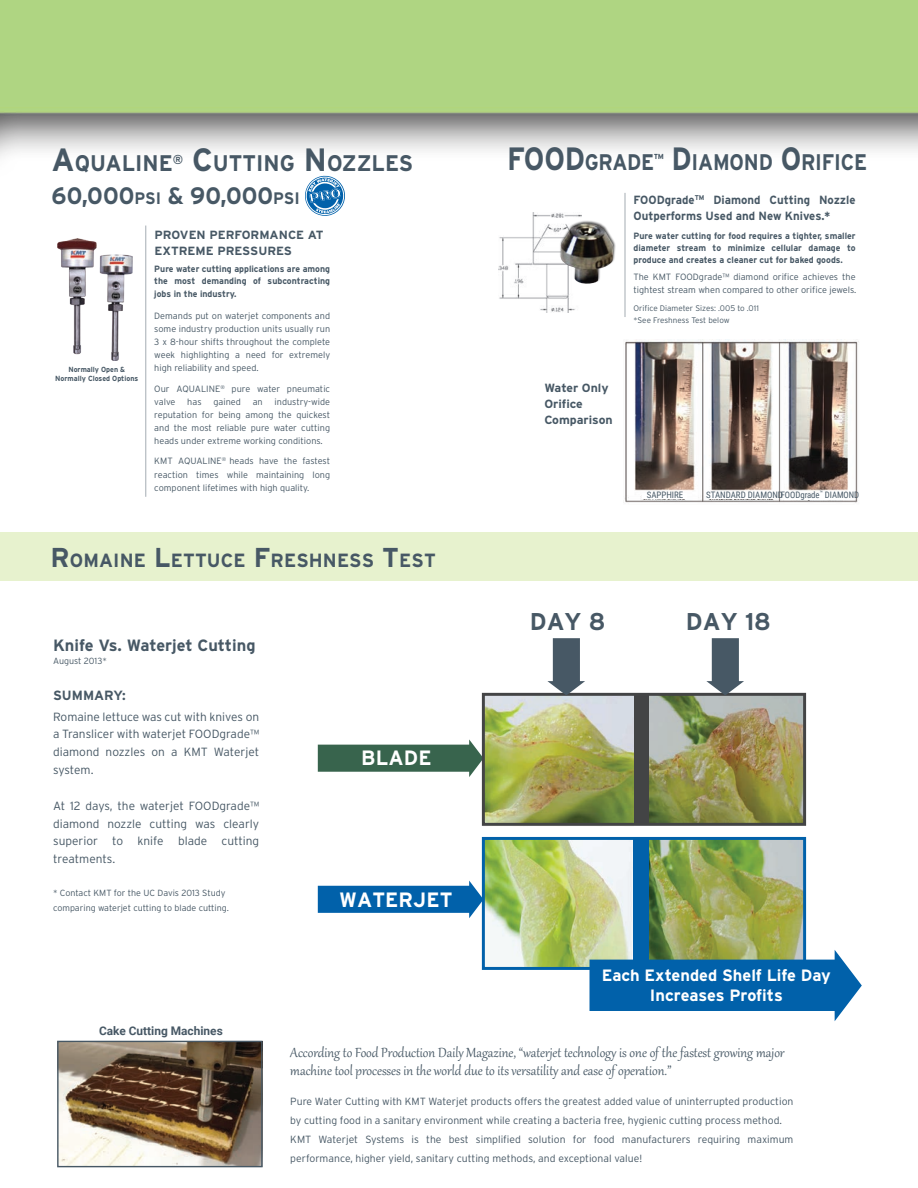
<style>
.page{position:relative;width:918px;height:1188px;background:#fff}
.page>*{position:absolute;margin:0;border:0;box-sizing:border-box;transform-origin:0 0}
.t1{font:700 24.3px "Interstate";color:#475865}
.t2{font:700 23.7px "Interstate";color:#475865;scale:.96 1}
.t3{font:700 22.5px "Interstate";color:#475865;scale:.89 1}
.t4{font:700 22.5px "Interstate";color:#475865;scale:.96 1}
.t5{font:700 20.7px "Interstate";color:#fff}
.t6{font:700 19.05px "Interstate";color:#475865}
.t7{font:16.35px/17.9px "Gabriola";color:#475865}
.t8{font:700 16.35px/19.4px "Interstate";color:#fff;text-align:center}
.t9{font:700 16.35px "Interstate";color:#475865}
.t10{font:700 13.35px "Interstate";color:#475865}
.t11{font:300 11.85px/17.9px "Interstate";color:#475865;text-align:justify}
.t12{font:700 11.85px/16.2px "Interstate";color:#475865}
.t13{font:700 11.85px/15.6px "Interstate";color:#475865;scale:.96 1}
.t14{font:700 11.85px "Roboto";color:#475865}
.t15{font:300 10.35px/19.4px "Interstate";color:#475865}
.t16{font:300 9.15px/13px "Interstate";color:#475865;text-align:justify}
.t17{font:700 9.15px/12.1px "Interstate";color:#475865;text-align:justify;scale:.96 1}
.t18{font:300 8.85px/14.9px "Interstate";color:#475865}
.t19{font:8.85px "Roboto Condensed";color:#475865}
.t20{font:300 8.1px/11.9px "Interstate";color:#475865}
.t21{font:700 7.5px/8.9px "Interstate";color:#475865;text-align:center;scale:.96 1}
.s1{font-size:32.25px}
.s2{font-size:16.65px}
.s3{font-size:27.3px}
</style>
<div class="page">
<img style="left:0;top:0;width:918px;height:1168px">
<img style="left:892px;top:282px;width:26px;height:715px">
<div style="left:483px;top:694px;width:322px;height:130px;background:#434445"></div>
<div style="left:0;top:532px;width:918px;height:49px;background:#e7f2ce"></div>
<hr style="left:145px;top:226px;width:1px;height:271px;background:#475865">
<img style="left:58px;top:238px;width:75px;height:122px">
<svg style="left:303px;top:174px;width:44px;height:43px"></svg>
<img style="left:498px;top:213px;width:83px;height:99px">
<img style="left:542px;top:206px;width:91px;height:92px">
<hr style="left:625px;top:193px;width:1px;height:124px;background:#475865">
<img style="left:483px;top:697px;width:151px;height:130px">
<img style="left:649px;top:697px;width:153px;height:125px">
<svg style="left:318px;top:739px;width:164px;height:38px"></svg>
<svg style="left:318px;top:881px;width:164px;height:37px"></svg>
<div style="left:482px;top:693px;width:324px;height:133px;border:3px solid #434445"></div>
<div style="left:483px;top:838px;width:322px;height:130px;background:#0161aa"></div>
<img style="left:486px;top:841px;width:146px;height:125px">
<img style="left:649px;top:841px;width:153px;height:109px">
<div style="left:482px;top:837px;width:324px;height:133px;border:3px solid #0161aa"></div>
<svg style="left:547px;top:638px;width:38px;height:57px"></svg>
<svg style="left:706px;top:638px;width:38px;height:57px"></svg>
<svg style="left:590px;top:950px;width:272px;height:71px"></svg>
<img style="left:59px;top:1043px;width:202px;height:122px">
<div style="left:57px;top:1041px;width:206px;height:126px;border:1px solid #475865"></div>
<img style="left:623px;top:340px;width:237px;height:164px">
<div style="left:642px;top:493px;width:44px;height:6px;background:#fff"></div>
<div style="left:708px;top:493px;width:66px;height:6px;background:#fff"></div>
<div style="left:785px;top:493px;width:66px;height:7px;background:#fff"></div>
<p class="t4" style="left:52px;top:151px;width:378px"><span class="s1">A</span>QUALINE<sup>®</sup> <span class="s1">C</span>UTTING <span class="s1">N</span>OZZLES</p>
<p class="t2" style="left:52px;top:182px;width:260px">60,000<span class="s2">PSI</span> &amp; 90,000<span class="s2">PSI</span></p>
<p class="t21" style="left:55px;top:365px;width:88px">Normally Open &amp;<br>Normally Closed Options</p>
<p class="t12" style="left:155px;top:226px;width:171px">PROVEN PERFORMANCE AT<br>EXTREME PRESSURES</p>
<p class="t17" style="left:154px;top:263px;width:185px">Pure water cutting applications are among the most demanding of subcontracting jobs in the industry.</p>
<p class="t16" style="left:154px;top:309px;width:177px">Demands put on waterjet components and some industry production units usually run 3 x 8-hour shifts throughout the complete week highlighting a need for extremely high reliability and speed.</p>
<p class="t16" style="left:154px;top:382px;width:177px">Our AQUALINE<sup>®</sup> pure water pneumatic valve</p>
<p class="t16" style="left:154px;top:395px;width:177px;text-indent:120px">industry-wide reputation for being among the quickest and the most reliable pure water cutting heads under extreme working conditions.</p>
<p class="t16" style="left:154px;top:455px;width:177px">KMT AQUALINE<sup>®</sup> heads have the fastest reaction times while maintaining long component lifetimes with high quality.</p>
<p class="t16" style="left:187px;top:395px;width:16px">has</p>
<p class="t16" style="left:213px;top:395px;width:29px">gained</p>
<p class="t16" style="left:253px;top:395px;width:12px">an</p>
<p class="t6" style="left:51px;top:549px;width:387px"><span class="s3">R</span>OMAINE <span class="s3">L</span>ETTUCE <span class="s3">F</span>RESHNESS <span class="s3">T</span>EST</p>
<p class="t9" style="left:53px;top:636px;width:204px">Knife Vs. Waterjet Cutting</p>
<p class="t18" style="left:53px;top:654px;width:55px">August 2013*</p>
<p class="t10" style="left:53px;top:688px;width:74px">SUMMARY:</p>
<p class="t11" style="left:53px;top:707px;width:208px">Romaine lettuce was cut with knives on a Translicer with waterjet FOODgrade™ diamond nozzles on a KMT Waterjet system.</p>
<p class="t11" style="left:53px;top:797px;width:208px">At 12 days, the waterjet FOODgrade™ diamond nozzle cutting was clearly superior to knife blade cutting treatments.</p>
<p class="t18" style="left:53px;top:885px;width:177px">* Contact KMT for the UC Davis 2013 Study comparing waterjet cutting to blade cutting.</p>
<p class="t14" style="left:99px;top:1022px;width:125px">Cake Cutting Machines</p>
<p class="t5" style="left:361px;top:747px;width:72px">BLADE</p>
<p class="t5" style="left:339px;top:888px;width:115px">WATERJET</p>
<p class="t3" style="left:507px;top:150px;width:406px"><span class="s1">FOOD</span>GRADE<sup>™</sup> <span class="s1">D</span>IAMOND <span class="s1">O</span>RIFICE</p>
<p class="t13" style="left:634px;top:192px;width:233px">FOODgrade<sup>TM</sup> Diamond Cutting Nozzle<br>Outperforms Used and New Knives.*</p>
<p class="t17" style="left:634px;top:230px;width:233px">Pure water cutting for food requires a tighter, smaller diameter stream to minimize cellular damage to produce and creates a cleaner cut for baked goods.</p>
<p class="t16" style="left:634px;top:270px;width:224px">The KMT FOODgrade™ diamond orifice achieves the tightest stream when compared to other orifice jewels.</p>
<p class="t20" style="left:634px;top:302px;width:127px">Orifice Diameter Sizes: .005 to .011 *See Freshness Test below</p>
<p class="t12" style="left:544px;top:379px;width:70px">Water Only<br>Orifice<br>Comparison</p>
<p class="t19" style="left:647px;top:489px;width:38px">SAPPHIRE</p>
<p class="t19" style="left:706px;top:489px;width:155px">STANDARD DIAMONDFOODgrade<sup>™</sup> DIAMOND</p>
<p class="t1" style="left:530px;top:608px;width:77px">DAY 8</p>
<p class="t1" style="left:686px;top:608px;width:87px">DAY 18</p>
<p class="t8" style="left:602px;top:966px;width:230px">Each Extended Shelf Life Day<br>Increases Profits</p>
<p class="t7" style="left:290px;top:1043px;width:496px">According to Food Production Daily Magazine, “waterjet technology is one of the fastest growing major machine tool processes in the world due to its versatility and ease of operation.”</p>
<p class="t15" style="left:290px;top:1091px;width:505px">Pure Water Cutting with KMT Waterjet products offers the greatest added value of uninterrupted production by cutting food in a sanitary environment while creating a bacteria free, hygienic cutting process method.<br>KMT Waterjet Systems is the best simplified solution for food manufacturers requiring maximum performance, higher yield, sanitary cutting methods, and exceptional value!</p>
</div>
